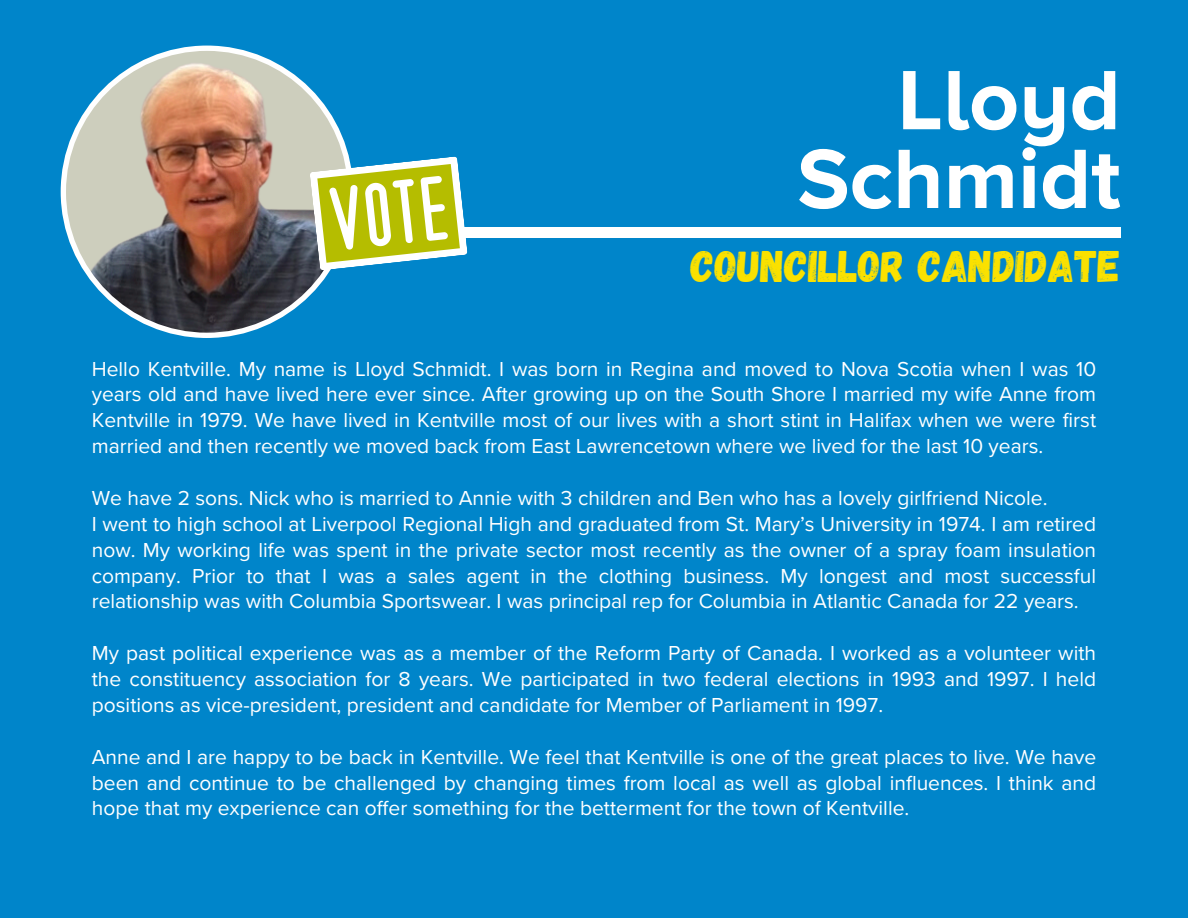
<style>
.page{position:relative;width:1188px;height:918px;background:#0085ca}
.page>*{position:absolute;margin:0;border:0;box-sizing:border-box;transform-origin:0 0}
.t1{font:700 87.3px/78.8px "Proxima Nova A";color:#fff;text-align:right}
.t2{font:44.1px "Gagalin";color:#fae100}
.t3{font:21px/25.8px "Proxima Nova";color:#fff;text-align:justify}
</style>
<div class="page">
<div style="left:283px;top:228px;width:838px;height:10px;background:#fff"></div>
<img style="left:61px;top:46px;width:288px;height:292px">
<svg style="left:310px;top:156px;width:158px;height:115px"></svg>
<p class="t1" style="left:797px;top:65px;width:325px">Lloyd<br>Schmidt</p>
<p class="t2" style="left:691px;top:238px;width:431px">COUNCILLOR CANDIDATE</p>
<p class="t3" style="left:92px;top:357px;width:1006px">Hello Kentville. My name is Lloyd Schmidt. I was born in Regina and moved to Nova Scotia when I was 10 years old and have lived here ever since. After growing up on the South Shore I married my wife Anne from Kentville in 1979. We have lived in Kentville most of our lives with a short stint in Halifax when we were first married and then recently we moved back from East Lawrencetown where we lived for the last 10 years.</p>
<h1 class="t3" style="left:92px;top:486px;width:957px">We have 2 sons. Nick who is married to Annie with 3 children and Ben who has a lovely girlfriend Nicole.</h1>
<p class="t3" style="left:92px;top:512px;width:1006px">I went to high school at Liverpool Regional High and graduated from St. Mary’s University in 1974. I am retired now. My working life was spent in the private sector most recently as the owner of a spray foam insulation company. Prior to that I was a sales agent in the clothing business. My longest and most successful relationship was with Columbia Sportswear. I was principal rep for Columbia in Atlantic Canada for 22 years.</p>
<h2 class="t3" style="left:92px;top:641px;width:1006px">My past political experience was as a member of the Reform Party of Canada. I worked as a volunteer with the constituency association for 8 years. We participated in two federal elections in 1993 and 1997. I held positions as vice-president, president and candidate for Member of Parliament in 1997.</h2>
<p class="t3" style="left:92px;top:745px;width:1006px">Anne and I are happy to be back in Kentville. We feel that Kentville is one of the great places to live. We have been and continue to be challenged by changing times from local as well as global influences. I think and hope that my experience can offer something for the betterment for the town of Kentville.</p>
</div>
